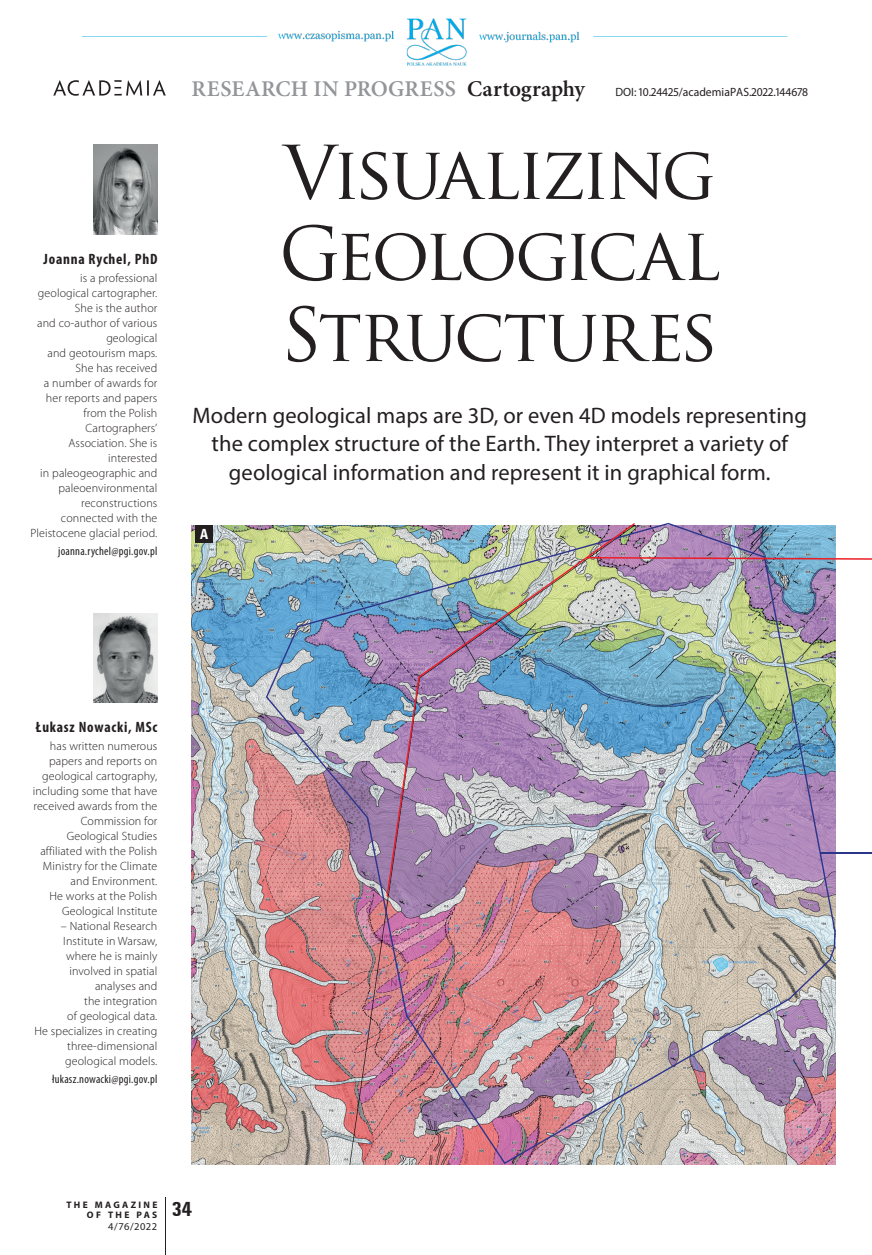
<style>
.page{position:relative;width:872px;height:1255px;background:#fff}
.page>*{position:absolute;margin:0;border:0;box-sizing:border-box;transform-origin:0 0}
.t1{font:72px/81px "Trajan Pro";letter-spacing:-.05em;color:#231f20;text-align:justify}
.t2{font:22.5px/28.5px "Myriad Pro";letter-spacing:.005em;color:#231f20;text-align:center}
.t3{font:600 22.5px "Minion Pro";letter-spacing:.01em;color:#939598}
.t4{font:700 condensed 21px "Unitus TEE";color:#231f20}
.t5{font:700 condensed 15px "Myriad Pro";letter-spacing:.05em;color:#231f20}
.t6{font:700 condensed 15px "Unitus TEE";color:#fff}
.t7{font:300 12px/15px "Myriad Pro";letter-spacing:.01em;color:#231f20;text-align:right}
.t8{font:condensed 12px "Myriad Pro";letter-spacing:.02em;color:#231f20}
.t9{font:12px "Myriad Pro";letter-spacing:.005em;color:#231f20}
.t10{font:10.5px "Myriad Pro";color:#231f20}
.t11{font:700 9.45px/10.5px "Myriad Pro";letter-spacing:.245em;color:#231f20;text-align:right}
.s1{color:#231f20}
</style>
<div class="page">
<img style="left:82px;top:18px;width:706px;height:48px">
<hr style="left:166px;top:1197px;width:1px;height:57px;background:#231f20">
<img style="left:94px;top:613px;width:63px;height:89px">
<img style="left:94px;top:145px;width:63px;height:89px">
<img style="left:191px;top:525px;width:74px;height:638px">
<img style="left:265px;top:523px;width:571px;height:640px">
<img style="left:386px;top:523px;width:250px;height:376px">
<hr style="left:820px;top:852px;width:52px;height:1px;background:#2b358a">
<div style="left:196px;top:525px;width:17px;height:17px;background:#231f20"></div>
<svg style="left:587px;top:557px;width:285px;height:3px"></svg>
<svg style="left:53px;top:80px;width:113px;height:16px"></svg>
<p class="t5" style="left:44px;top:249px;width:115px">Joanna Rychel, PhD</p>
<p class="t7" style="left:30px;top:270px;width:128px">is a professional geological cartographer.<br>She is the author<br>and co-author of various geological<br>and geotourism maps.<br>She has received<br>a number of awards for her reports and papers from the Polish<br>Cartographers’<br>Association. She is interested<br>in paleogeographic and paleoenvironmental reconstructions connected with the<br>Pleistocene glacial period.</p>
<p class="t8" style="left:58px;top:543px;width:101px">joanna.rychel@pgi.gov.pl</p>
<h2 class="t3" style="left:191px;top:73px;width:395px">RESEARCH IN PROGRESS <span class="s1">Cartography</span></h2>
<p class="t9" style="left:615px;top:84px;width:194px">DOI: 10.24425/academiaPAS.2022.144678</p>
<h1 class="t1" style="left:279px;top:131px;width:443px">Visualizing Geological Structures</h1>
<h2 class="t2" style="left:193px;top:400px;width:616px">Modern geological maps are 3D, or even 4D models representing the complex structure of the Earth. They interpret a variety of geological information and represent it in graphical form.</h2>
<p class="t6" style="left:200px;top:525px;width:10px">A</p>
<p class="t5" style="left:36px;top:717px;width:123px">Łukasz Nowacki, MSc</p>
<p class="t7" style="left:33px;top:738px;width:126px">has written numerous papers and reports on geological cartography, including some that have received awards from the<br>Commission for<br>Geological Studies affiliated with the Polish<br>Ministry for the Climate and Environment.<br>He works at the Polish<br>Geological Institute</p>
<p class="t7" style="left:35px;top:918px;width:124px">– National Research<br>Institute in Warsaw, where he is mainly involved in spatial analyses and<br>the integration<br>of geological data.<br>He specializes in creating three-dimensional geological models.</p>
<p class="t8" style="left:52px;top:1071px;width:107px">łukasz.nowacki@pgi.gov.pl</p>
<p class="t11" style="left:67px;top:1198px;width:92px">THE MAGAZINE<br>OF THE PAS</p>
<p class="t10" style="left:108px;top:1220px;width:51px">4/76/2022</p>
<h3 class="t4" style="left:172px;top:1196px;width:21px">34</h3>
</div>
